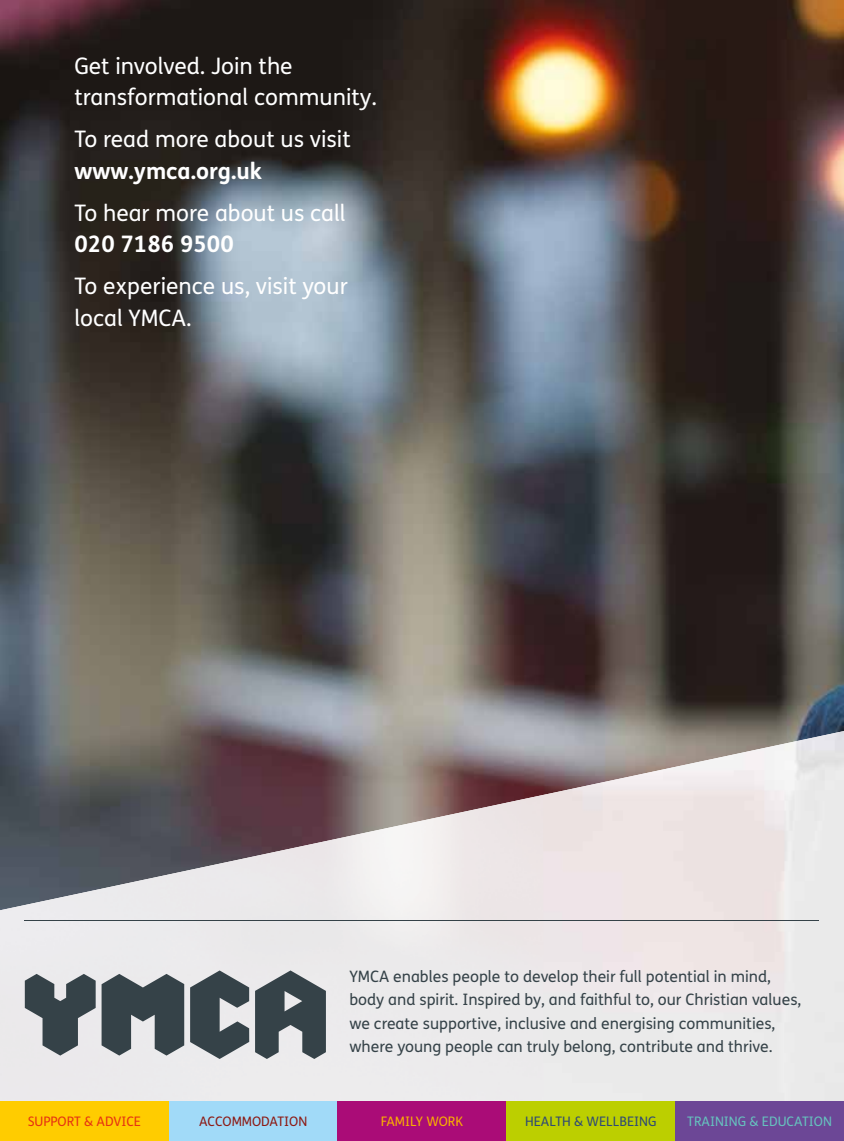
<style>
.page{position:relative;width:844px;height:1141px;background:#fff}
.page>*{position:absolute;margin:0;border:0;box-sizing:border-box;transform-origin:0 0}
.t1{font:22.75px/31.5px "FS Me";color:#fff}
.t2{font:700 22.75px "FS Me";color:#fff}
.t3{font:15.75px/23.3px "FS Me";color:#354248}
.t4{font:13.12px "FS Me";color:#66c1be}
.t5{font:13.12px "FS Me";color:#2f4a75}
.t6{font:13.12px "FS Me";color:#e63312}
.t7{font:13.12px "FS Me";color:#8d1a14}
.t8{font:13.12px "FS Me";color:#f9b000}
</style>
<div class="page">
<img style="left:0;top:0;width:843px;height:859px">
<img style="left:542px;top:731px;width:301px;height:371px">
<img style="left:241px;top:795px;width:302px;height:307px">
<img style="left:0;top:859px;width:241px;height:243px">
<div style="left:0;top:1102px;width:169px;height:39px;background:#fc0"></div>
<div style="left:169px;top:1102px;width:168px;height:39px;background:#a1daf8"></div>
<div style="left:337px;top:1102px;width:169px;height:39px;background:#aa0c77"></div>
<div style="left:506px;top:1102px;width:169px;height:39px;background:#bccf00"></div>
<div style="left:675px;top:1102px;width:168px;height:39px;background:#6c4796"></div>
<hr style="left:25px;top:920px;width:794px;height:1px;background:#354248">
<svg style="left:25px;top:974px;width:159px;height:82px;background:#727b7f"></svg>
<svg style="left:255px;top:970px;width:71px;height:89px;background:#6a7277"></svg>
<svg style="left:190px;top:970px;width:59px;height:89px;background:#70787d"></svg>
<h1 class="t1" style="left:74px;top:49px;width:304px">Get involved. Join the transformational community.</h1>
<h1 class="t1" style="left:74px;top:123px;width:278px">To read more about us visit</h1>
<h1 class="t2" style="left:74px;top:153px;width:189px">www.ymca.org.uk</h1>
<h1 class="t1" style="left:74px;top:196px;width:273px">To hear more about us call</h1>
<h1 class="t2" style="left:74px;top:226px;width:161px">020 7186 9500</h1>
<h1 class="t1" style="left:74px;top:270px;width:275px">To experience us, visit your local YMCA.</h1>
<p class="t3" style="left:349px;top:965px;width:453px">YMCA enables people to develop their full potential in mind, body and spirit. Inspired by, and faithful to, our Christian values, we create supportive, inclusive and energising communities, where young people can truly belong, contribute and thrive.</p>
<p class="t6" style="left:28px;top:1112px;width:115px">SUPPORT &amp; ADVICE</p>
<p class="t7" style="left:199px;top:1112px;width:110px">ACCOMMODATION</p>
<p class="t8" style="left:380px;top:1112px;width:84px">FAMILY WORK</p>
<p class="t5" style="left:525px;top:1112px;width:133px">HEALTH &amp; WELLBEING</p>
<p class="t4" style="left:687px;top:1112px;width:146px">TRAINING &amp; EDUCATION</p>
</div>
